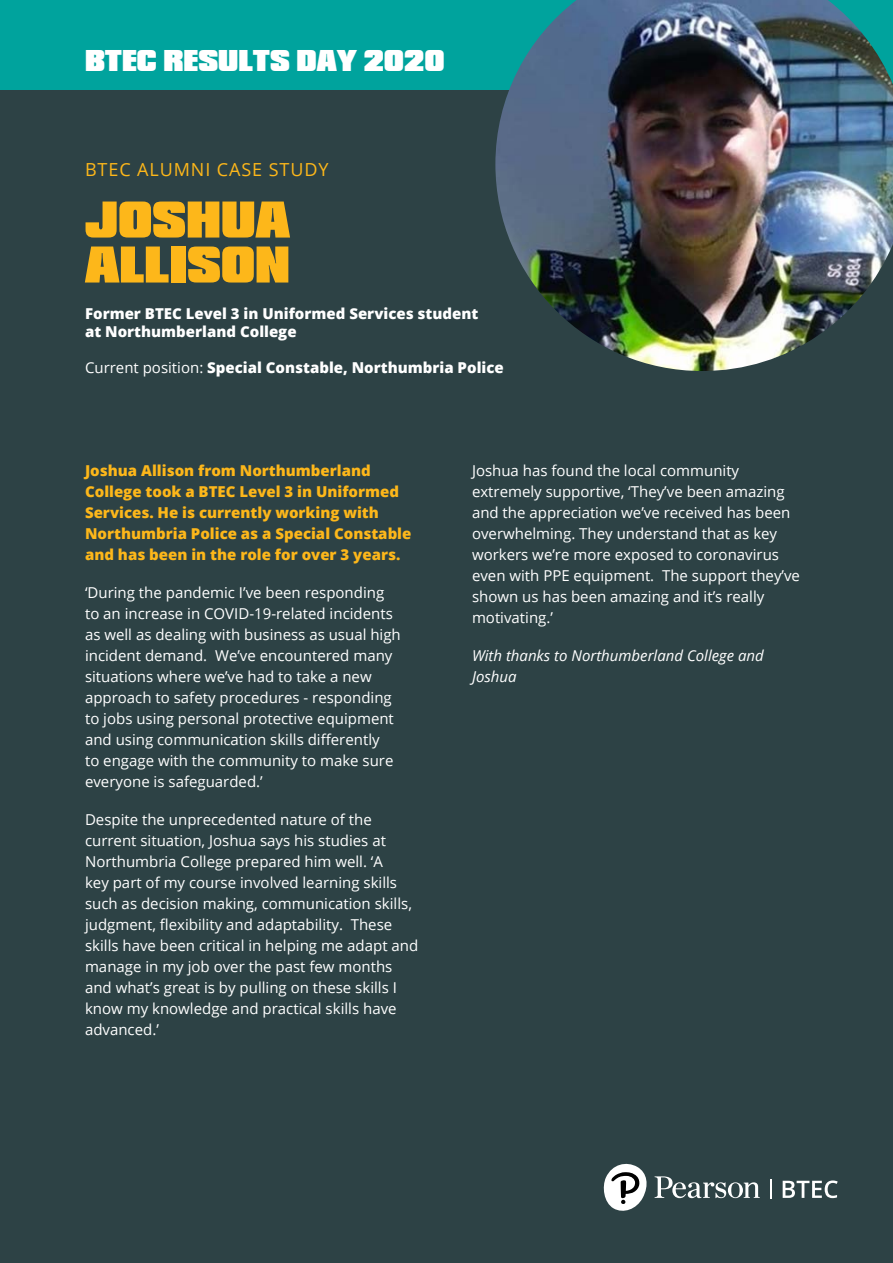
<style>
.page{position:relative;width:893px;height:1263px;background:#2d4245}
.page>*{position:absolute;margin:0;border:0;box-sizing:border-box;transform-origin:0 0}
.t1{font:900 54px/45px "Compacta LT Std";color:#fdb71a}
.t2{font:900 31.5px "Compacta LT Std";color:#fff}
.t3{font:18px "Open Sans";letter-spacing:.05em;color:#fdb71a}
.t4{font:15px/21px "Open Sans";color:#fff}
.t5{font:800 15px/21px "Open Sans";color:#fdb71a}
.t6{font:800 15px/18px "Open Sans";color:#fff}
.t7{font:italic 15px/21px "Open Sans";color:#fff}
.s1{font-weight:400}
</style>
<div class="page">
<div style="left:0;top:0;width:893px;height:89px;background:#00a39d"></div>
<img style="left:495px;top:0;width:398px;height:371px">
<svg style="left:604px;top:1164px;width:156px;height:47px"></svg>
<svg style="left:771px;top:1179px;width:1px;height:20px"></svg>
<svg style="left:783px;top:1180px;width:55px;height:18px"></svg>
<h2 class="t2" style="left:85px;top:43px;width:361px">BTEC RESULTS DAY 2020</h2>
<p class="t3" style="left:85px;top:157px;width:245px">BTEC ALUMNI CASE STUDY</p>
<h1 class="t1" style="left:85px;top:197px;width:206px">JOSHUA<br>ALLISON</h1>
<p class="t6" style="left:85px;top:303px;width:395px">Former BTEC Level 3 in Uniformed Services student at Northumberland College</p>
<p class="t6" style="left:85px;top:357px;width:420px"><span class="s1">Current position:</span> Special Constable, Northumbria Police</p>
<p class="t5" style="left:85px;top:459px;width:328px">Joshua Allison from Northumberland College took a BTEC Level 3 in Uniformed Services. He is currently working with Northumbria Police as a Special Constable and has been in the role for over 3 years.</p>
<p class="t4" style="left:85px;top:582px;width:317px">‘During the pandemic I’ve been responding to an increase in COVID-19-related incidents as well as dealing with business as usual high incident demand. We’ve encountered many situations where we’ve had to take a new approach to safety procedures - responding to jobs using personal protective equipment and using communication skills differently<br>to engage with the community to make sure everyone is safeguarded.’</p>
<p class="t4" style="left:85px;top:809px;width:335px">Despite the unprecedented nature of the current situation, Joshua says his studies at Northumbria College prepared him well. ‘A<br>key part of my course involved learning skills such as decision making, communication skills, judgment, flexibility and adaptability. These skills have been critical in helping me adapt and manage in my job over the past few months and what’s great is by pulling on these skills I know my knowledge and practical skills have advanced.’</p>
<p class="t4" style="left:472px;top:460px;width:330px">Joshua has found the local community extremely supportive, ‘They’ve been amazing and the appreciation we’ve received has been overwhelming. They understand that as key workers we’re more exposed to coronavirus even with PPE equipment. The support they’ve shown us has been amazing and it’s really motivating.’</p>
<p class="t7" style="left:472px;top:645px;width:293px">With thanks to Northumberland College and<br>Joshua</p>
</div>
